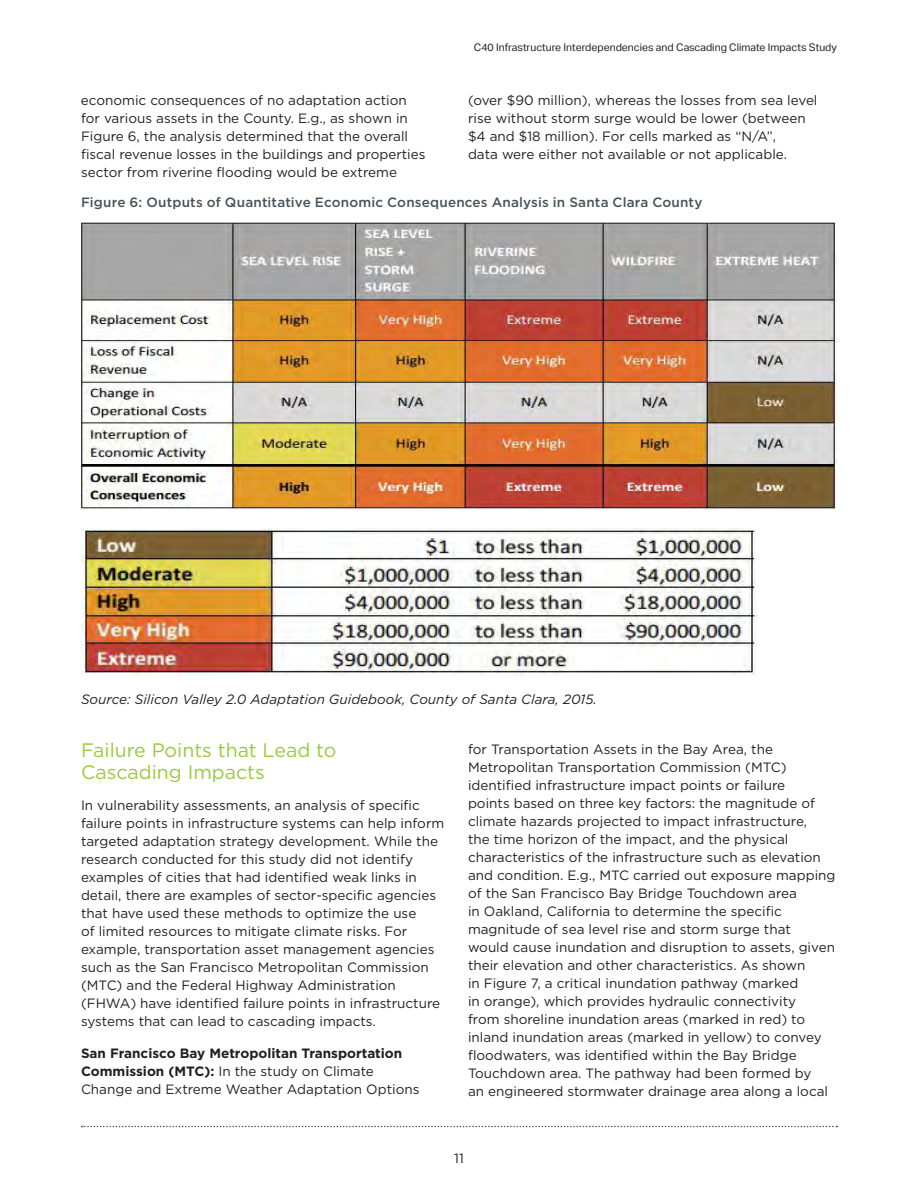
<style>
.page{position:relative;width:918px;height:1188px;background:#fff}
.page>*{position:absolute;margin:0;border:0;box-sizing:border-box;transform-origin:0 0}
.Heading_2_copy{font:19.5px/21.5px "Gotham";color:#99ca3b}
.c40_Body_Text{font:13.5px/18px "Gotham";color:#231f20}
.t1{font:500 13.5px "Gotham";letter-spacing:.015em;color:#475259}
.Source{font:italic 13.5px "Gotham";color:#231f20}
.t2{font:10.5px "AECOM Sans";color:#231f20}
.s1{font-weight:700}
</style>
<div class="page">
<svg style="left:82px;top:1126px;width:755px;height:1px"></svg>
<img style="left:81px;top:223px;width:756px;height:286px">
<img style="left:81px;top:529px;width:675px;height:146px">
<p class="t2" style="left:474px;top:41px;width:365px">C40 Infrastructure Interdependencies and Cascading Climate Impacts Study</p>
<p class="c40_Body_Text" style="left:81px;top:91px;width:346px">economic consequences of no adaptation action for various assets in the County. E.g., as shown in Figure 6, the analysis determined that the overall fiscal revenue losses in the buildings and properties sector from riverine flooding would be extreme</p>
<p class="c40_Body_Text" style="left:468px;top:91px;width:351px">(over $90 million), whereas the losses from sea level rise without storm surge would be lower (between $4 and $18 million). For cells marked as “N/A”,<br>data were either not available or not applicable.</p>
<p class="t1" style="left:81px;top:193px;width:623px">Figure 6: Outputs of Quantitative Economic Consequences Analysis in Santa Clara County</p>
<p class="Source" style="left:81px;top:691px;width:518px">Source: Silicon Valley 2.0 Adaptation Guidebook, County of Santa Clara, 2015.</p>
<p class="Heading_2_copy" style="left:81px;top:739px;width:257px">Failure Points that Lead to<br>Cascading Impacts</p>
<p class="c40_Body_Text" style="left:81px;top:796px;width:365px">In vulnerability assessments, an analysis of specific failure points in infrastructure systems can help inform targeted adaptation strategy development. While the research conducted for this study did not identify examples of cities that had identified weak links in detail, there are examples of sector-specific agencies that have used these methods to optimize the use<br>of limited resources to mitigate climate risks. For example, transportation asset management agencies such as the San Francisco Metropolitan Commission (MTC) and the Federal Highway Administration (FHWA) have identified failure points in infrastructure systems that can lead to cascading impacts.</p>
<p class="c40_Body_Text" style="left:81px;top:1044px;width:340px"><span class="s1">San Francisco Bay Metropolitan Transportation<br>Commission (MTC):</span> In the study on Climate<br>Change and Extreme Weather Adaptation Options</p>
<p class="c40_Body_Text" style="left:468px;top:740px;width:369px">for Transportation Assets in the Bay Area, the Metropolitan Transportation Commission (MTC) identified infrastructure impact points or failure<br>points based on three key factors: the magnitude of climate hazards projected to impact infrastructure,<br>the time horizon of the impact, and the physical characteristics of the infrastructure such as elevation and condition. E.g., MTC carried out exposure mapping of the San Francisco Bay Bridge Touchdown area<br>in Oakland, California to determine the specific magnitude of sea level rise and storm surge that<br>would cause inundation and disruption to assets, given their elevation and other characteristics. As shown<br>in Figure 7, a critical inundation pathway (marked<br>in orange), which provides hydraulic connectivity<br>from shoreline inundation areas (marked in red) to inland inundation areas (marked in yellow) to convey floodwaters, was identified within the Bay Bridge Touchdown area. The pathway had been formed by<br>an engineered stormwater drainage area along a local</p>
<p class="c40_Body_Text" style="left:454px;top:1149px;width:11px">11</p>
</div>
